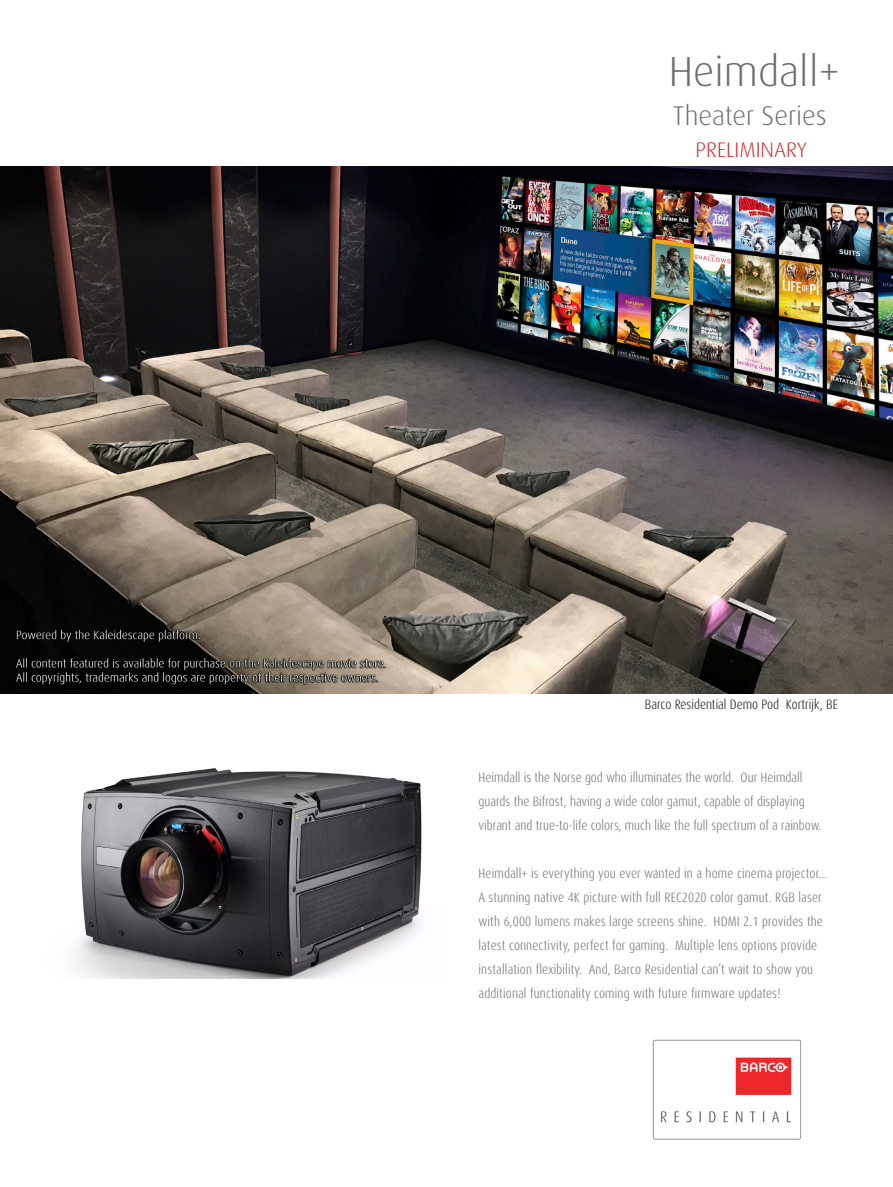
<style>
.page{position:relative;width:893px;height:1187px;background:#fff}
.page>*{position:absolute;margin:0;border:0;box-sizing:border-box;transform-origin:0 0}
.t1{font:300 42px "Dax Pro";color:#6c6d70}
.t2{font:300 27px "Dax Pro";color:#6c6d70}
.t3{font:300 21px "Dax Pro";color:#d1232a}
.t4{font:300 condensed 13.5px/24px "Dax Pro";letter-spacing:.01em;color:#6c6d70}
.t5{font:300 condensed 13.5px "Dax Pro";color:#150e0d}
</style>
<div class="page">
<img style="left:652px;top:1039px;width:150px;height:101px">
<img style="left:76px;top:768px;width:346px;height:210px">
<img style="left:0;top:167px;width:893px;height:526px">
<p class="t1" style="left:669px;top:44px;width:173px">Heimdall+</p>
<p class="t2" style="left:673px;top:98px;width:155px">Theater Series</p>
<p class="t3" style="left:696px;top:136px;width:113px">PRELIMINARY</p>
<p class="t5" style="left:645px;top:696px;width:195px">Barco Residential Demo Pod Kortrijk, BE</p>
<p class="t4" style="left:479px;top:765px;width:344px">Heimdall is the Norse god who illuminates the world. Our Heimdall guards the Bifrost, having a wide color gamut, capable of displaying vibrant and true-to-life colors, much like the full spectrum of a rainbow.</p>
<p class="t4" style="left:479px;top:861px;width:350px">Heimdall+ is everything you ever wanted in a home cinema projector...<br>A stunning native 4K picture with full REC2020 color gamut. RGB laser with 6,000 lumens makes large screens shine. HDMI 2.1 provides the latest connectivity, perfect for gaming. Multiple lens options provide installation flexibility. And, Barco Residential can’t wait to show you additional functionality coming with future firmware updates!</p>
</div>
